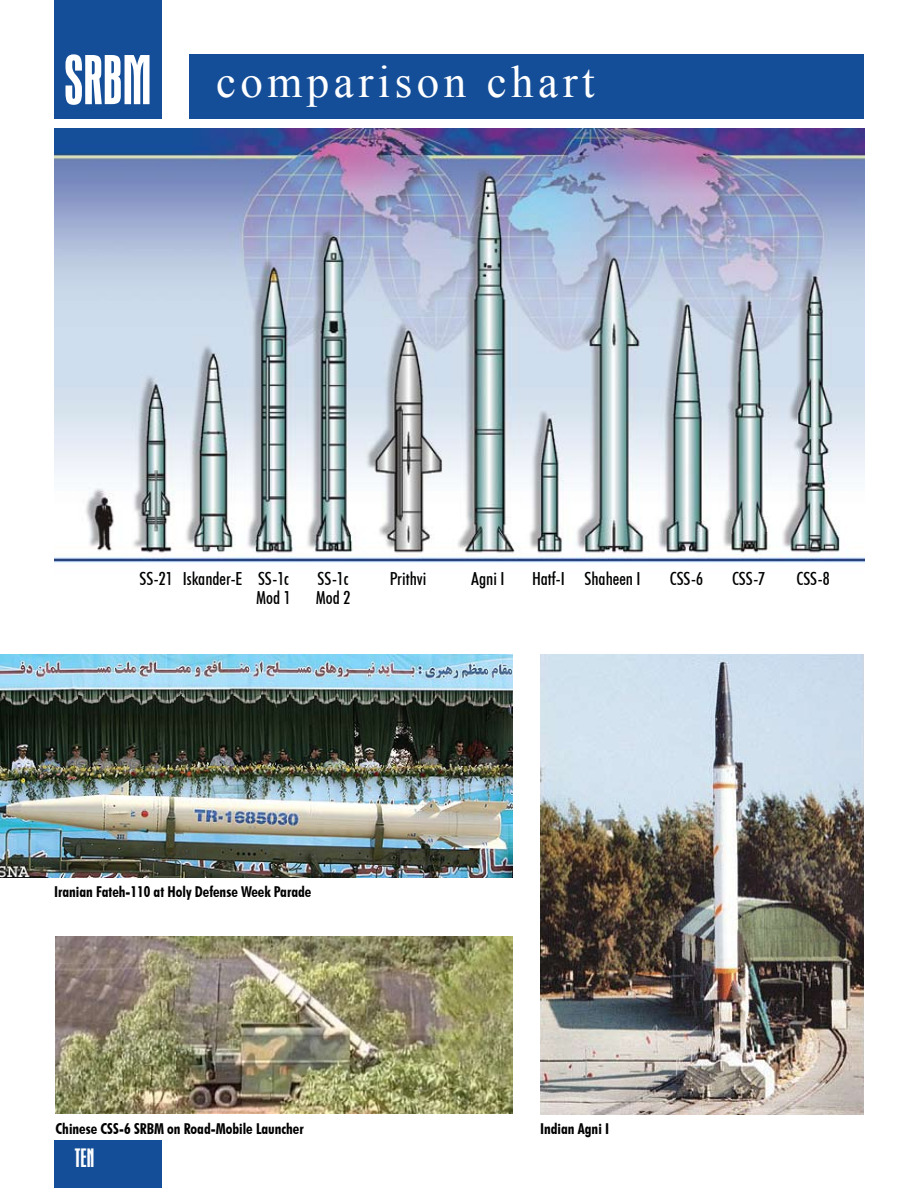
<style>
.page{position:relative;width:918px;height:1188px;background:#fff}
.page>*{position:absolute;margin:0;border:0;box-sizing:border-box;transform-origin:0 0}
.t1{font:45px "Times New Roman";letter-spacing:.1em;color:#fff}
.t2{font:condensed 27px "Aurora BT";color:#fff}
.t3{font:500 condensed 18px/19.5px "Futura BT";color:#000;text-align:right}
.t4{font:700 condensed 15px "Futura BT";color:#000}
.s1{font-family:"Aurora BT";font-stretch:condensed;font-size:72px}
</style>
<div class="page">
<div style="left:54px;top:0;width:108px;height:118px;background:#154e98"></div>
<div style="left:189px;top:54px;width:675px;height:64px;background:#154e98"></div>
<div style="left:54px;top:1141px;width:108px;height:47px;background:#154e98"></div>
<img style="left:54px;top:128px;width:811px;height:435px">
<img style="left:0;top:655px;width:513px;height:223px">
<img style="left:56px;top:937px;width:457px;height:176px">
<img style="left:540px;top:655px;width:324px;height:460px">
<h1 class="t1" style="left:64px;top:57px;width:532px"><span class="s1">SRBM</span> comparison chart</h1>
<p class="t3" style="left:139px;top:568px;width:153px">SS-21 Iskander-E SS-1c<br>Mod 1</p>
<p class="t3" style="left:316px;top:568px;width:36px;text-align:left">SS-1c<br>Mod 2</p>
<p class="t3" style="left:390px;top:568px;width:38px">Prithvi</p>
<p class="t3" style="left:471px;top:568px;width:35px">Agni I</p>
<p class="t3" style="left:532px;top:569px;width:110px">Hatf-I Shaheen I</p>
<p class="t3" style="left:670px;top:568px;width:35px">CSS-6</p>
<p class="t3" style="left:732px;top:568px;width:35px">CSS-7</p>
<p class="t3" style="left:797px;top:568px;width:35px">CSS-8</p>
<p class="t4" style="left:54px;top:883px;width:259px">Iranian Fateh-110 at Holy Defense Week Parade</p>
<p class="t4" style="left:56px;top:1119px;width:250px">Chinese CSS-6 SRBM on Road-Mobile Launcher</p>
<p class="t4" style="left:540px;top:1119px;width:71px">Indian Agni I</p>
<h2 class="t2" style="left:75px;top:1143px;width:21px">TEN</h2>
</div>
